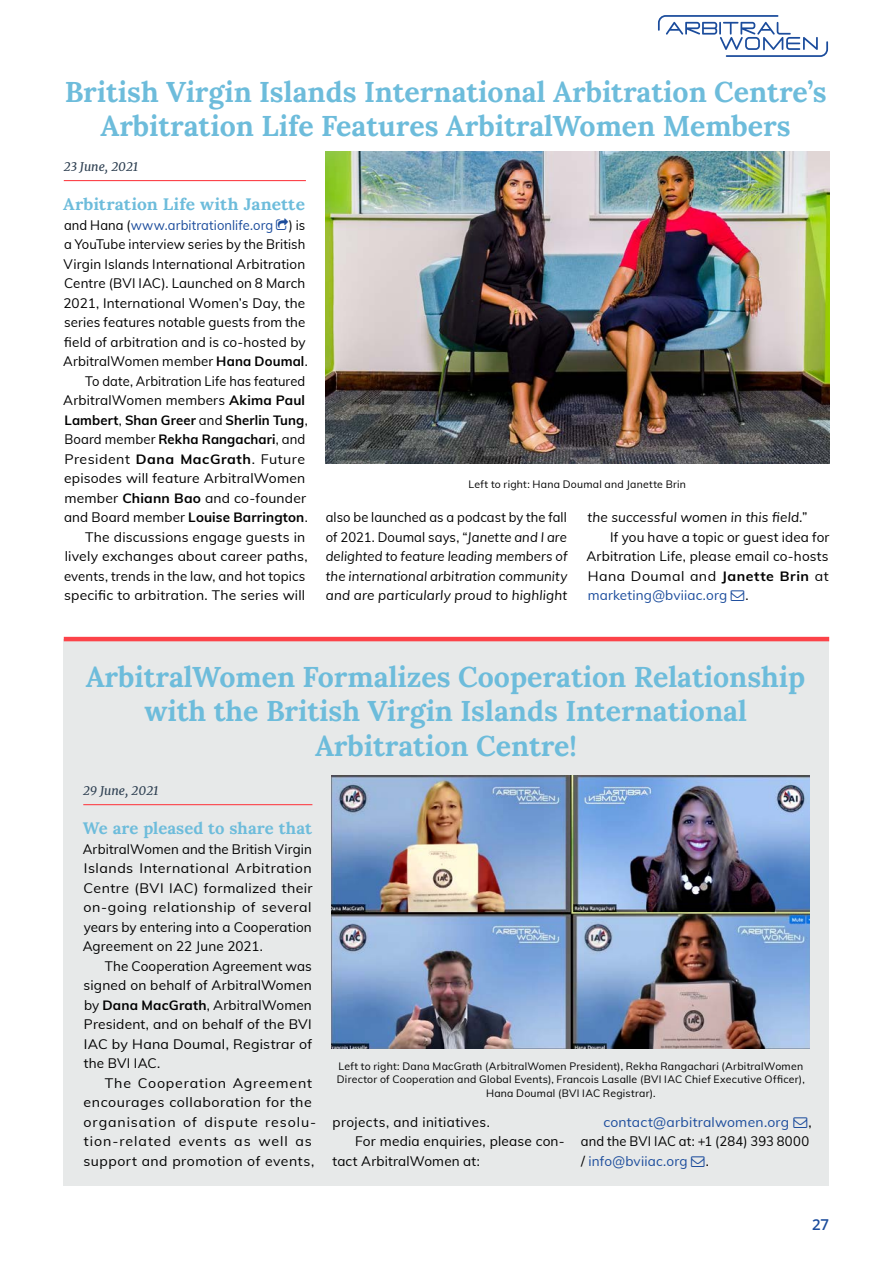
<style>
.page{position:relative;width:893px;height:1263px;background:#fff}
.page>*{position:absolute;margin:0;border:0;box-sizing:border-box;transform-origin:0 0}
.t1{font:700 28.5px/34.2px "Lora";color:#6dbcdb;text-align:center}
.t2{font:700 16.5px "Lora";letter-spacing:.005em;color:#6dbcdb;scale:1.05 1}
.t3{font:700 16.5px "Lora";letter-spacing:.005em;color:#6dbcdb}
.t4{font:600 15px "Open Sans";color:#1b4c9c}
.t5{font:13.5px/19.5px "Muli";letter-spacing:.015em;color:#000;text-align:right;scale:.96 1}
.t6{font:13.5px/19.5px "Muli";letter-spacing:.015em;color:#000;text-align:justify}
.t7{font:italic 13.5px/19.5px "Muli";letter-spacing:.01em;color:#000;text-align:justify}
.t8{font:13.5px/19.5px "Muli";letter-spacing:.055em;color:#000;scale:1.05 1}
.t9{font:13.5px "Muli";letter-spacing:.015em;color:#1b4c9c}
.t10{font:13.5px "Muli";letter-spacing:.015em;color:#000;scale:1.05 1}
.t11{font:italic 12px "Merriweather";color:#2c3e50}
.t12{font:10.5px/13.5px "Muli";letter-spacing:.02em;color:#000;text-align:center}
.s1{color:#1b4c9c}
.s2{font-weight:700}
.s3{font-style:normal}
</style>
<div class="page">
<svg style="left:658px;top:15px;width:170px;height:42px"></svg>
<hr style="left:64px;top:180px;width:242px;height:1px;background:#fc4349">
<div style="left:64px;top:639px;width:765px;height:546px;background:#e7e9e9"></div>
<hr style="left:83px;top:804px;width:229px;height:1px;background:#fc4349">
<img style="left:332px;top:775px;width:478px;height:273px">
<img style="left:325px;top:151px;width:504px;height:312px">
<hr style="left:64px;top:637px;width:765px;height:4px;background:#fc4349">
<h1 class="t1" style="left:65px;top:75px;width:763px">British Virgin Islands International Arbitration Centre’s<br>Arbitration Life Features ArbitralWomen Members</h1>
<p class="t11" style="left:63px;top:158px;width:76px">23 June, 2021</p>
<p class="t2" style="left:63px;top:193px;width:232px">Arbitration Life with Janette</p>
<p class="t5" style="left:63px;top:214px;width:256px">and Hana (<span class="s1">www.arbitrationlife.org</span> ) is a YouTube interview series by the British Virgin Islands International Arbitration Centre (BVI IAC). Launched on 8 March 2021, International Women’s Day, the series features notable guests from the field of arbitration and is co-hosted by ArbitralWomen member <span class="s2">Hana Doumal</span>.<br>To date, Arbitration Life has featured ArbitralWomen members <span class="s2">Akima Paul Lambert</span>, <span class="s2">Shan Greer</span> and <span class="s2">Sherlin Tung</span>, Board member <span class="s2">Rekha Rangachari</span>, and President <span class="s2">Dana MacGrath</span>. Future episodes will feature ArbitralWomen member <span class="s2">Chiann Bao</span> and co-founder and Board member <span class="s2">Louise Barrington</span>.<br>The discussions engage guests in lively exchanges about career paths, events, trends in the law, and hot topics specific to arbitration. The series will</p>
<p class="t12" style="left:469px;top:477px;width:219px">Left to right: Hana Doumal and Janette Brin</p>
<p class="t7" style="left:326px;top:507px;width:243px"><span class="s3">also be launched as a podcast by the fall of 2021. Doumal says, “</span>Janette and I are delighted to feature leading members of the international arbitration community and are particularly proud to highlight</p>
<p class="t7" style="left:587px;top:507px;width:222px">the successful women in this field.<span class="s3">”</span></p>
<p class="t6" style="left:610px;top:526px;width:221px">If you have a topic or guest idea for</p>
<p class="t6" style="left:586px;top:546px;width:244px">Arbitration Life, please email co-hosts</p>
<p class="t10" style="left:588px;top:566px;width:231px">Hana Doumal and <span class="s2">Janette Brin</span> at</p>
<p class="t9" style="left:588px;top:585px;width:141px">marketing@bviiac.org</p>
<p class="t6" style="left:745px;top:585px;width:5px">.</p>
<h1 class="t1" style="left:86px;top:660px;width:721px">ArbitralWomen Formalizes Cooperation Relationship with the British Virgin Islands International<br>Arbitration Centre!</h1>
<p class="t11" style="left:83px;top:782px;width:77px">29 June, 2021</p>
<p class="t3" style="left:83px;top:817px;width:230px">We are pleased to share that</p>
<p class="t6" style="left:83px;top:838px;width:232px">ArbitralWomen and the British Virgin Islands International Arbitration Centre (BVI IAC) formalized their on-going relationship of several years by entering into a Cooperation Agreement on 22 June 2021.</p>
<p class="t6" style="left:84px;top:955px;width:230px;text-indent:21px">The Cooperation Agreement was signed on behalf of ArbitralWomen by <span class="s2">Dana MacGrath</span>, ArbitralWomen President, and on behalf of the BVI IAC by Hana Doumal, Registrar of the BVI IAC.</p>
<p class="t8" style="left:84px;top:1072px;width:223px;text-indent:21px">The Cooperation Agreement encourages collaboration for the organisation of dispute resolu&shy;tion-related events as well as support and promotion of events,</p>
<p class="t12" style="left:337px;top:1058px;width:469px">Left to right: Dana MacGrath (ArbitralWomen President), Rekha Rangachari (ArbitralWomen<br>Director of Cooperation and Global Events), Francois Lasalle (BVI IAC Chief Executive Officer),<br>Hana Doumal (BVI IAC Registrar).</p>
<p class="t6" style="left:333px;top:1111px;width:159px">projects, and initiatives.</p>
<p class="t6" style="left:355px;top:1131px;width:211px">For media enquiries, please con-</p>
<p class="t6" style="left:333px;top:1150px;width:149px">tact ArbitralWomen at:</p>
<p class="t9" style="left:603px;top:1112px;width:187px">contact@arbitralwomen.org</p>
<p class="t6" style="left:581px;top:1111px;width:232px;text-align:left;text-indent:228px">, and the BVI IAC at: +1 (284) 393 8000 / <span class="s1">info@bviiac.org</span></p>
<p class="t6" style="left:706px;top:1150px;width:5px">.</p>
<p class="t4" style="left:812px;top:1214px;width:19px">27</p>
</div>
